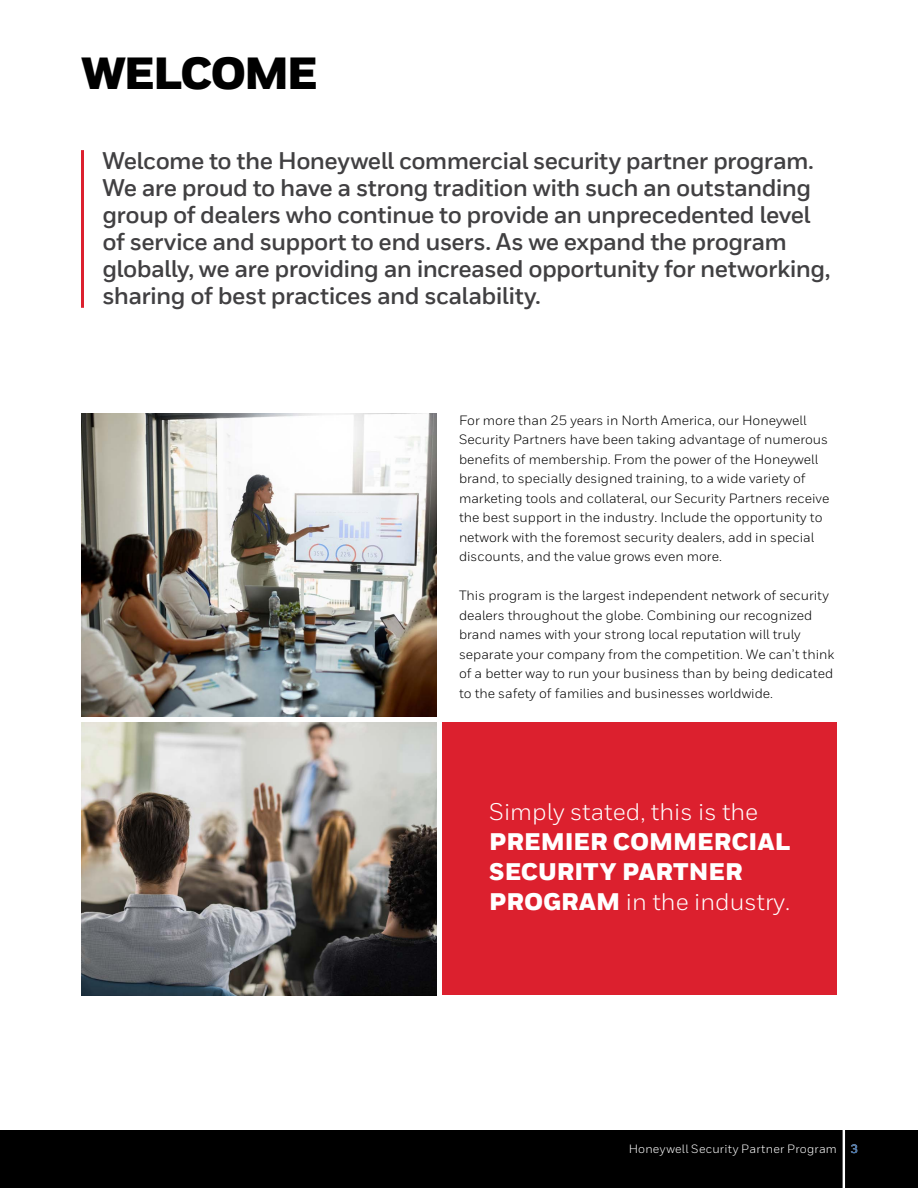
<style>
.page{position:relative;width:918px;height:1188px;background:#fff}
.page>*{position:absolute;margin:0;border:0;box-sizing:border-box;transform-origin:0 0}
.t1{font:900 45px "Honeywell Sans";letter-spacing:-.045em;color:#000}
.t2{font:700 24px/27px "Honeywell Sans TT";letter-spacing:-.025em;color:#414042}
.t3{font:900 24px/30px "Honeywell Sans";color:#fff}
.t4{font:24px "Honeywell Sans";color:#fff}
.t5{font:13.5px/19.5px "Honeywell Sans";color:#000}
.t6{font:12px "Honeywell Sans TT";letter-spacing:.02em;color:#fff}
.s1{font-weight:400}
.s2{font-weight:700}
</style>
<div class="page">
<div style="left:0;top:1130px;width:918px;height:58px;background:#000"></div>
<div style="left:443px;top:723px;width:394px;height:272px;background:#dc202e"></div>
<img style="left:81px;top:723px;width:356px;height:272px">
<img style="left:81px;top:414px;width:356px;height:303px">
<hr style="left:843px;top:1128px;width:2px;height:60px;background:#fff">
<hr style="left:81px;top:150px;width:3px;height:158px;background:#dc202e">
<h1 class="t1" style="left:81px;top:45px;width:238px">WELCOME</h1>
<p class="t2" style="left:103px;top:147px;width:730px">Welcome to the Honeywell commercial security partner program.<br>We are proud to have a strong tradition with such an outstanding group of dealers who continue to provide an unprecedented level of service and support to end users. As we expand the program globally, we are providing an increased opportunity for networking, sharing of best practices and scalability.</p>
<p class="t5" style="left:459px;top:411px;width:372px">For more than 25 years in North America, our Honeywell Security Partners have been taking advantage of numerous benefits of membership. From the power of the Honeywell brand, to specially designed training, to a wide variety of marketing tools and collateral, our Security Partners receive the best support in the industry. Include the opportunity to network with the foremost security dealers, add in special discounts, and the value grows even more.</p>
<p class="t5" style="left:459px;top:586px;width:377px">This program is the largest independent network of security dealers throughout the globe. Combining our recognized brand names with your strong local reputation will truly separate your company from the competition. We can’t think of a better way to run your business than by being dedicated to the safety of families and businesses worldwide.</p>
<h2 class="t4" style="left:489px;top:797px;width:271px">Simply stated, this is the</h2>
<h2 class="t3" style="left:489px;top:827px;width:303px">PREMIER COMMERCIAL<br>SECURITY PARTNER<br>PROGRAM <span class="s1">in the industry.</span></h2>
<p class="t6" style="left:629px;top:1141px;width:231px">Honeywell Security Partner Program <span class="s2">3</span></p>
</div>
